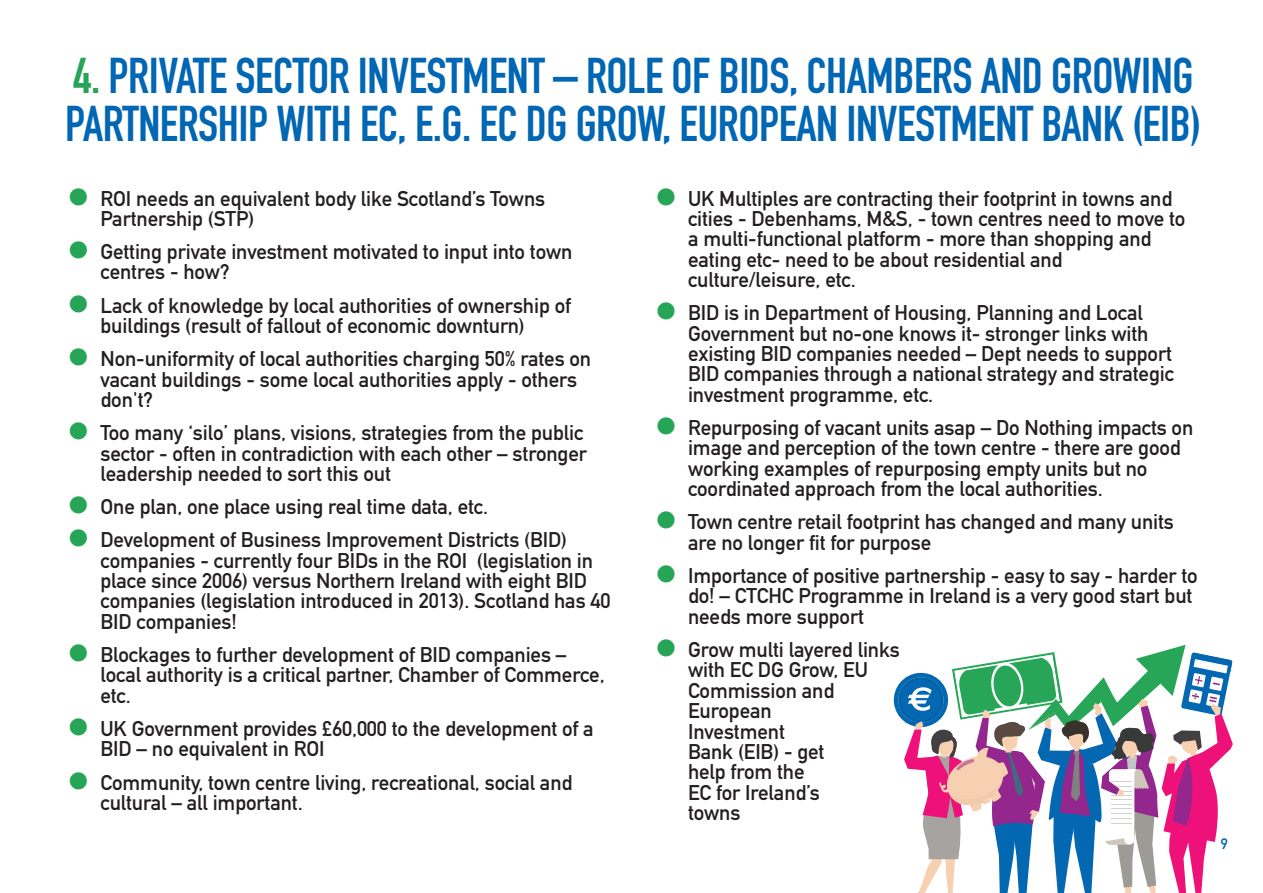
<style>
.page{position:relative;width:1263px;height:893px;background:#fff}
.page>*{position:absolute;margin:0;border:0;box-sizing:border-box;transform-origin:0 0}
.t1{font:700 49.5px/48.2px "DIN Condensed";letter-spacing:-.01em;color:#0166b3}
.t2{font:700 21px/20.4px "DIN Alternate";letter-spacing:-.005em;color:#231f20}
.t3{font:700 15px "DIN Alternate";color:#0166b3}
.s1{color:#27a557}
.s2{font-size:48px;color:#27a557}
</style>
<div class="page">
<svg style="left:894px;top:645px;width:339px;height:248px"></svg>
<h1 class="t1" style="left:65px;top:51px;width:1138px"><span class="s1">4.</span> PRIVATE SECTOR INVESTMENT – ROLE OF BIDS, CHAMBERS AND GROWING<br>PARTNERSHIP WITH EC, E.G. EC DG GROW, EUROPEAN INVESTMENT BANK (EIB)</h1>
<p class="t2" style="left:100px;top:188px;width:446px;text-indent:-34px"><span class="s2">•</span> ROI needs an equivalent body like Scotland’s Towns<br>Partnership (STP)</p>
<p class="t2" style="left:100px;top:242px;width:473px;text-indent:-34px"><span class="s2">•</span> Getting private investment motivated to input into town centres - how?</p>
<p class="t2" style="left:66px;top:295px;width:506px;text-align:center"><span class="s2">•</span> Lack of knowledge by local authorities of ownership of buildings (result of fallout of economic downturn)</p>
<p class="t2" style="left:100px;top:349px;width:492px;text-indent:-34px"><span class="s2">•</span> Non-uniformity of local authorities charging 50% rates on vacant buildings - some local authorities apply - others don't?</p>
<p class="t2" style="left:100px;top:423px;width:488px;text-indent:-34px"><span class="s2">•</span> Too many ‘silo’ plans, visions, strategies from the public sector - often in contradiction with each other – stronger leadership needed to sort this out</p>
<p class="t2" style="left:66px;top:497px;width:423px"><span class="s2">•</span> One plan, one place using real time data, etc.</p>
<p class="t2" style="left:100px;top:530px;width:512px;text-indent:-34px"><span class="s2">•</span> Development of Business Improvement Districts (BID) companies - currently four BIDs in the ROI (legislation in place since 2006) versus Northern Ireland with eight BID companies (legislation introduced in 2013). Scotland has 40<br>BID companies!</p>
<p class="t2" style="left:100px;top:645px;width:506px;text-indent:-34px"><span class="s2">•</span> Blockages to further development of BID companies – local authority is a critical partner, Chamber of Commerce, etc.</p>
<p class="t2" style="left:100px;top:718px;width:495px;text-indent:-34px"><span class="s2">•</span> UK Government provides £60,000 to the development of a<br>BID – no equivalent in ROI</p>
<p class="t2" style="left:100px;top:772px;width:473px;text-indent:-34px"><span class="s2">•</span> Community, town centre living, recreational, social and cultural – all important.</p>
<p class="t2" style="left:688px;top:188px;width:499px;text-indent:-34px"><span class="s2">•</span> UK Multiples are contracting their footprint in towns and cities - Debenhams, M&amp;S, - town centres need to move to a multi-functional platform - more than shopping and eating etc- need to be about residential and culture/leisure, etc.</p>
<p class="t2" style="left:688px;top:303px;width:487px;text-indent:-34px"><span class="s2">•</span> BID is in Department of Housing, Planning and Local Government but no-one knows it- stronger links with existing BID companies needed – Dept needs to support BID companies through a national strategy and strategic investment programme, etc.</p>
<p class="t2" style="left:688px;top:418px;width:507px;text-indent:-34px"><span class="s2">•</span> Repurposing of vacant units asap – Do Nothing impacts on image and perception of the town centre - there are good working examples of repurposing empty units but no coordinated approach from the local authorities.</p>
<p class="t2" style="left:688px;top:512px;width:487px;text-indent:-34px"><span class="s2">•</span> Town centre retail footprint has changed and many units are no longer fit for purpose</p>
<p class="t2" style="left:688px;top:565px;width:511px;text-indent:-34px"><span class="s2">•</span> Importance of positive partnership - easy to say - harder to do! – CTCHC Programme in Ireland is a very good start but needs more support</p>
<p class="t2" style="left:688px;top:639px;width:213px;text-indent:-34px"><span class="s2">•</span> Grow multi layered links with EC DG Grow, EU<br>Commission and<br>European<br>Investment<br>Bank (EIB) - get<br>help from the<br>EC for Ireland’s<br>towns</p>
<p class="t3" style="left:1221px;top:835px;width:9px">9</p>
</div>
